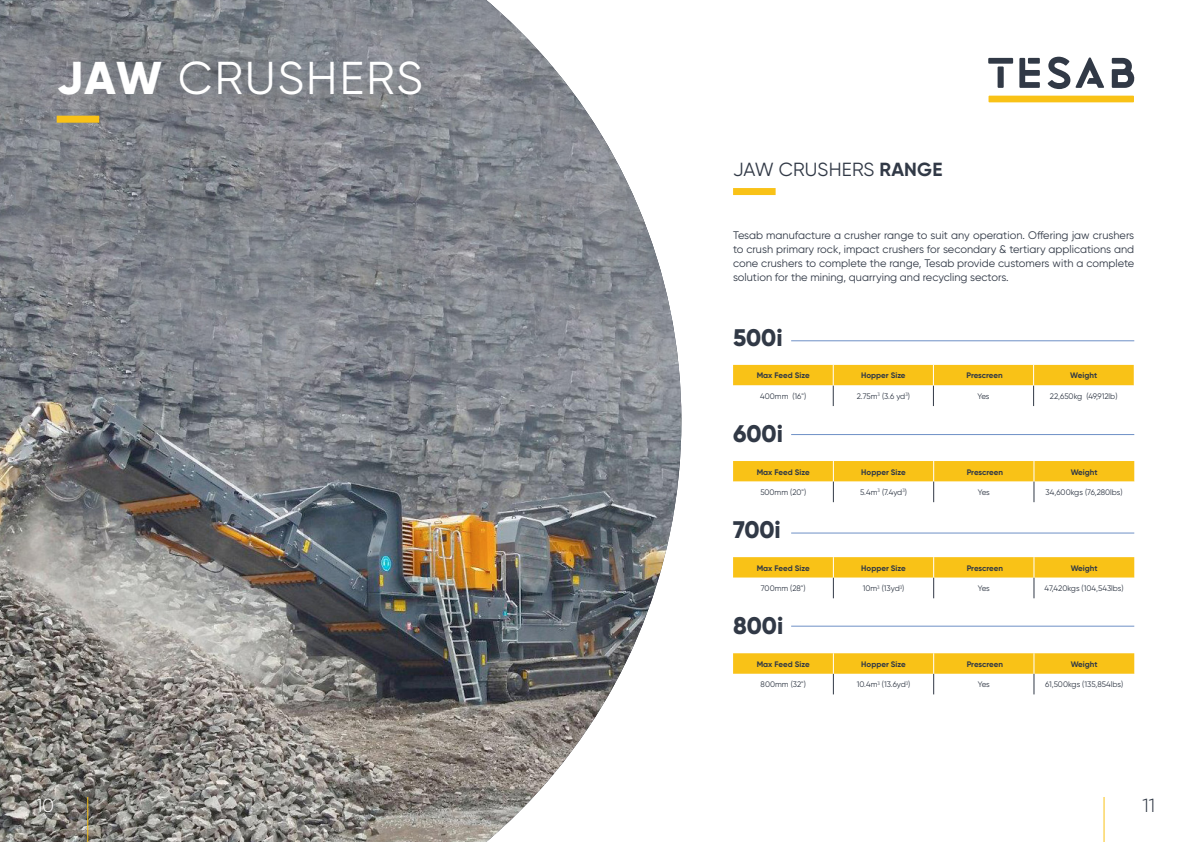
<style>
.page{position:relative;width:1191px;height:842px;background:#fff}
.page>*{position:absolute;margin:0;border:0;box-sizing:border-box;transform-origin:0 0}
.t1{font:46px "Gilroy";color:#fff}
.t2{font:800 24px "Gilroy";color:#313946}
.t3{font:19px "Gilroy";color:#313946}
.t4{font:700 19px "Gilroy";letter-spacing:.01em;color:#313946}
.t5{font:300 19px "Gilroy";color:#fff}
.t6{font:300 19px "Gilroy";color:#313946}
.t7{font:11px/14px "Gilroy";color:#313946;text-align:justify}
.t8{font:8px "Gilroy";color:#313946}
.t9{font:700 8px "Gilroy";color:#313946}
.s1{font-weight:800}
.s2{font-weight:400}
</style>
<div class="page">
<hr style="left:1103px;top:797px;width:1px;height:45px;background:#f9c217">
<img style="left:0;top:0;width:681px;height:842px">
<hr style="left:87px;top:797px;width:1px;height:45px;background:#f9c217">
<div style="left:57px;top:116px;width:42px;height:7px;background:#f9c217"></div>
<hr style="left:791px;top:340px;width:343px;height:1px;background:#6e90c6">
<svg style="left:733px;top:365px;width:400px;height:41px"></svg>
<svg style="left:733px;top:461px;width:401px;height:41px"></svg>
<hr style="left:791px;top:434px;width:343px;height:1px;background:#6e90c6">
<svg style="left:733px;top:557px;width:401px;height:41px"></svg>
<hr style="left:791px;top:532px;width:343px;height:1px;background:#6e90c6">
<svg style="left:733px;top:653px;width:401px;height:41px"></svg>
<hr style="left:791px;top:626px;width:343px;height:1px;background:#6e90c6">
<div style="left:988px;top:96px;width:146px;height:6px;background:#f9c217"></div>
<div style="left:988px;top:58px;width:25px;height:6px;background:#313946"></div>
<div style="left:997px;top:66px;width:6px;height:22px;background:#313946"></div>
<svg style="left:1047px;top:57px;width:57px;height:32px"></svg>
<svg style="left:1111px;top:58px;width:24px;height:30px"></svg>
<svg style="left:1019px;top:58px;width:20px;height:30px"></svg>
<div style="left:733px;top:188px;width:42px;height:7px;background:#f9c217"></div>
<h1 class="t1" style="left:57px;top:49px;width:154px"><span class="s1">JAW</span> CRUSH</h1>
<h1 class="t1" style="left:340px;top:49px;width:54px">ERS</h1>
<h3 class="t3" style="left:733px;top:157px;width:59px">JAW CRUSH</h3>
<h3 class="t4" style="left:841px;top:157px;width:102px"><span class="s2">ERS</span> range</h3>
<p class="t7" style="left:733px;top:228px;width:403px">Tesab manufacture a crusher range to suit any operation. Offering jaw crushers to crush primary rock, impact crushers for secondary &amp; tertiary applications and cone crushers to complete the range, Tesab provide customers with a complete solution for the mining, quarrying and recycling sectors.</p>
<h2 class="t2" style="left:733px;top:322px;width:51px">500i</h2>
<p class="t9" style="left:756px;top:371px;width:54px">Max Feed Size</p>
<p class="t9" style="left:861px;top:371px;width:46px">Hopper Size</p>
<p class="t9" style="left:966px;top:371px;width:38px">Prescreen</p>
<p class="t9" style="left:1070px;top:371px;width:28px">Weight</p>
<p class="t8" style="left:760px;top:391px;width:47px">400mm (16")</p>
<p class="t8" style="left:856px;top:391px;width:55px">2.75m<sup>3</sup> (3.6 yd<sup>3</sup>)</p>
<p class="t8" style="left:977px;top:391px;width:14px">Yes</p>
<p class="t8" style="left:1050px;top:391px;width:69px">22,650kg (49,912lb)</p>
<h2 class="t2" style="left:733px;top:418px;width:51px">600i</h2>
<p class="t9" style="left:756px;top:467px;width:54px">Max Feed Size</p>
<p class="t9" style="left:861px;top:467px;width:46px">Hopper Size</p>
<p class="t9" style="left:966px;top:467px;width:38px">Prescreen</p>
<p class="t9" style="left:1070px;top:467px;width:28px">Weight</p>
<p class="t8" style="left:760px;top:487px;width:47px">500mm (20")</p>
<p class="t8" style="left:860px;top:487px;width:48px">5.4m<sup>3</sup> (7.4yd<sup>3</sup>)</p>
<p class="t8" style="left:977px;top:487px;width:14px">Yes</p>
<p class="t8" style="left:1045px;top:487px;width:79px">34,600kgs (76,280lbs)</p>
<h2 class="t2" style="left:733px;top:514px;width:49px">700i</h2>
<p class="t9" style="left:756px;top:563px;width:54px">Max Feed Size</p>
<p class="t9" style="left:861px;top:563px;width:46px">Hopper Size</p>
<p class="t9" style="left:966px;top:563px;width:38px">Prescreen</p>
<p class="t9" style="left:1070px;top:563px;width:28px">Weight</p>
<p class="t8" style="left:761px;top:583px;width:46px">700mm (28")</p>
<p class="t8" style="left:862px;top:583px;width:43px">10m<sup>3</sup> (13yd<sup>3</sup>)</p>
<p class="t8" style="left:977px;top:583px;width:14px">Yes</p>
<p class="t8" style="left:1044px;top:583px;width:81px">47,420kgs (104,543lbs)</p>
<h2 class="t2" style="left:733px;top:610px;width:52px">800i</h2>
<p class="t9" style="left:756px;top:659px;width:54px">Max Feed Size</p>
<p class="t9" style="left:861px;top:659px;width:46px">Hopper Size</p>
<p class="t9" style="left:966px;top:659px;width:38px">Prescreen</p>
<p class="t9" style="left:1070px;top:659px;width:28px">Weight</p>
<p class="t8" style="left:760px;top:680px;width:47px">800mm (32")</p>
<p class="t8" style="left:856px;top:680px;width:55px">10.4m<sup>3</sup> (13.6yd<sup>3</sup>)</p>
<p class="t8" style="left:977px;top:680px;width:14px">Yes</p>
<p class="t8" style="left:1045px;top:680px;width:80px">61,500kgs (135,854lbs)</p>
<h3 class="t5" style="left:36px;top:794px;width:20px">10</h3>
<h3 class="t6" style="left:1142px;top:794px;width:14px">11</h3>
</div>
